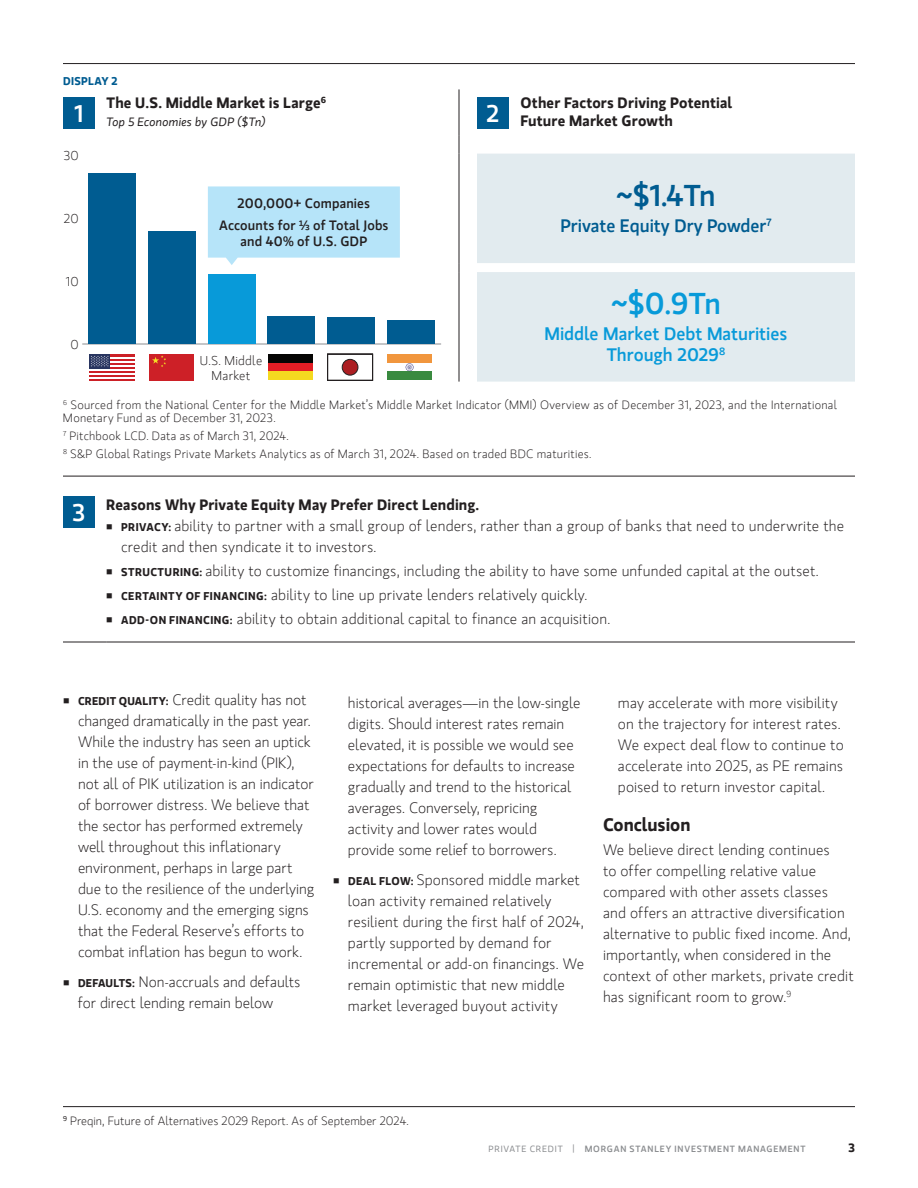
<style>
.page{position:relative;width:918px;height:1188px;background:#fff}
.page>*{position:absolute;margin:0;border:0;box-sizing:border-box;transform-origin:0 0}
.t1{font:500 30px "MS Gloriola II Std";color:#005c91}
.t2{font:500 30px "MS Gloriola II Std";color:#089ad9}
.Number_Small{font:500 24px "MS Gloriola II Std";color:#fff}
.t3{font:500 18px/21px "MS Gloriola II Std";color:#089ad9;text-align:center}
.t4{font:500 18px "MS Gloriola II Std";color:#005c91}
.Body_Head{font:700 18px "MS Gloriola II Std";color:#231f20}
.Body_Light{font:300 15px/21px "MS Gloriola II Std";letter-spacing:.005em;color:#231f20}
.t5{font:700 15px/18px "MS Gloriola II Std";letter-spacing:.01em;color:#231f20}
.t6{font:500 13.5px/22.4px "MS Gloriola II Std";letter-spacing:.015em;color:#231f20;text-align:center}
.t7{font:300 12.75px/15px "MS Gloriola II Std";letter-spacing:.02em;color:#231f20;text-align:center}
.Source{font:300 12px/13.5px "MS Gloriola II Std";letter-spacing:.02em;color:#231f20}
.Footnote___Rule_Above{font:300 12px "MS Gloriola II Std";color:#231f20}
.Description{font:italic 12px "MS Gloriola II Std";letter-spacing:.015em;color:#231f20}
.t8{font:700 12px "MS Gloriola II Std";color:#231f20}
.Display_Number___Rule_Above{font:700 11.25px "MS Gloriola II Std";letter-spacing:.03em;color:#005c91}
.t9{font:500 9px "MS Gloriola II Std";letter-spacing:.09em;color:#8b8d90}
.s1{font-weight:700;font-size:11.25px}
.s2{font-weight:400}
</style>
<div class="page">
<hr style="left:63px;top:63px;width:792px;height:1px;background:#231f20">
<div style="left:477px;top:154px;width:378px;height:228px;background:#e2ebef"></div>
<hr style="left:63px;top:476px;width:387px;height:1px;background:#231f20">
<svg style="left:450px;top:476px;width:27px;height:1px"></svg>
<hr style="left:477px;top:476px;width:378px;height:1px;background:#231f20">
<hr style="left:459px;top:89px;width:1px;height:46px;background:#231f20">
<svg style="left:459px;top:135px;width:1px;height:19px"></svg>
<hr style="left:459px;top:154px;width:1px;height:109px;background:#231f20">
<hr style="left:459px;top:272px;width:1px;height:110px;background:#231f20">
<div style="left:63px;top:98px;width:31px;height:31px;background:#005c91"></div>
<div style="left:477px;top:98px;width:31px;height:31px;background:#005c91"></div>
<hr style="left:83px;top:344px;width:358px;height:1px;background:#8b8d90">
<div style="left:342px;top:359px;width:16px;height:16px;background:#ac1e22;border:1px solid #231f20;border-radius:50%"></div>
<div style="left:328px;top:354px;width:45px;height:26px;border:1px solid #231f20"></div>
<hr style="left:90px;top:378px;width:45px;height:2px;background:#cc2026">
<hr style="left:90px;top:374px;width:45px;height:2px;background:#cc2026">
<hr style="left:90px;top:370px;width:45px;height:2px;background:#cc2026">
<hr style="left:90px;top:366px;width:45px;height:2px;background:#cc2026">
<hr style="left:90px;top:362px;width:45px;height:2px;background:#cc2026">
<hr style="left:90px;top:358px;width:45px;height:2px;background:#cc2026">
<hr style="left:90px;top:354px;width:45px;height:2px;background:#cc2026">
<div style="left:90px;top:354px;width:20px;height:14px;background:#293560"></div>
<svg style="left:91px;top:356px;width:18px;height:11px"></svg>
<div style="left:387px;top:354px;width:45px;height:9px;background:#f1963d"></div>
<div style="left:387px;top:372px;width:45px;height:8px;background:#398a40"></div>
<svg style="left:406px;top:363px;width:8px;height:8px"></svg>
<div style="left:149px;top:354px;width:45px;height:26px;background:#cd2027"></div>
<svg style="left:152px;top:355px;width:14px;height:12px"></svg>
<div style="left:268px;top:354px;width:45px;height:9px;background:#050504"></div>
<div style="left:268px;top:363px;width:45px;height:9px;background:#e21e25"></div>
<div style="left:268px;top:372px;width:45px;height:8px;background:#f4d920"></div>
<div style="left:89px;top:174px;width:47px;height:170px;background:#005c91"></div>
<div style="left:148px;top:232px;width:48px;height:112px;background:#005c91"></div>
<div style="left:208px;top:275px;width:48px;height:69px;background:#089ad9"></div>
<div style="left:268px;top:316px;width:47px;height:28px;background:#005c91"></div>
<div style="left:327px;top:318px;width:48px;height:26px;background:#005c91"></div>
<div style="left:387px;top:321px;width:48px;height:23px;background:#005c91"></div>
<svg style="left:208px;top:186px;width:192px;height:79px;background:#bde6f9"></svg>
<hr style="left:63px;top:642px;width:43px;height:1px;background:#231f20">
<hr style="left:106px;top:642px;width:749px;height:1px;background:#231f20">
<div style="left:63px;top:496px;width:31px;height:32px;background:#005c91"></div>
<hr style="left:63px;top:1106px;width:792px;height:1px;background:#231f20">
<p class="Display_Number___Rule_Above" style="left:63px;top:73px;width:56px">DISPLAY 2</p>
<p class="Number_Small" style="left:74px;top:97px;width:10px">1</p>
<p class="t5" style="left:106px;top:93px;width:221px">The U.S. Middle Market is Large<sup>6</sup></p>
<p class="Description" style="left:106px;top:114px;width:161px">Top 5 Economies by GDP ($Tn)</p>
<p class="Number_Small" style="left:486px;top:97px;width:14px">2</p>
<p class="t5" style="left:520px;top:93px;width:213px">Other Factors Driving Potential<br>Future Market Growth</p>
<p class="t7" style="left:64px;top:147px;width:16px">30</p>
<p class="t7" style="left:64px;top:211px;width:16px">20</p>
<p class="t7" style="left:66px;top:274px;width:14px">10</p>
<p class="t6" style="left:219px;top:191px;width:171px">200,000+ Companies<br>Accounts for ⅓ of Total Jobs</p>
<p class="t6" style="left:241px;top:230px;width:128px">and 40% of U.S. GDP</p>
<p class="t1" style="left:616px;top:175px;width:101px">~$1.4Tn</p>
<p class="t4" style="left:560px;top:213px;width:213px">Private Equity Dry Powder<sup>7</sup></p>
<p class="t2" style="left:611px;top:283px;width:111px">~$0.9Tn</p>
<p class="t3" style="left:545px;top:322px;width:244px">Middle Market Debt Maturities<br>Through 2029<sup>8</sup></p>
<p class="Source" style="left:63px;top:397px;width:776px"><sup>6</sup> Sourced from the National Center for the Middle Market’s Middle Market Indicator (MMI) Overview as of December 31, 2023, and the International<br>Monetary Fund as of December 31, 2023.</p>
<p class="Source" style="left:63px;top:429px;width:227px"><sup>7</sup> Pitchbook LCD. Data as of March 31, 2024.</p>
<p class="Source" style="left:63px;top:447px;width:530px"><sup>8</sup> S&amp;P Global Ratings Private Markets Analytics as of March 31, 2024. Based on traded BDC maturities.</p>
<p class="t7" style="left:71px;top:337px;width:10px">0</p>
<p class="t7" style="left:200px;top:353px;width:64px">U.S. Middle<br>Market</p>
<p class="Number_Small" style="left:72px;top:496px;width:14px">3</p>
<p class="t5" style="left:106px;top:495px;width:374px">Reasons Why Private Equity May Prefer Direct Lending.</p>
<p class="Body_Light" style="left:121px;top:515px;width:725px"><span class="s1">PRIVACY:</span> ability to partner with a small group of lenders, rather than a group of banks that need to underwrite the credit and then syndicate it to investors.</p>
<p class="Body_Light" style="left:121px;top:560px;width:699px"><span class="s1">STRUCTURING:</span> ability to customize financings, including the ability to have some unfunded capital at the outset.</p>
<p class="Body_Light" style="left:121px;top:584px;width:468px"><span class="s1">CERTAINTY OF FINANCING:</span> ability to line up private lenders relatively quickly.</p>
<p class="Body_Light" style="left:121px;top:608px;width:491px"><span class="s1">ADD-ON FINANCING:</span> ability to obtain additional capital to finance an acquisition.</p>
<p class="Body_Light" style="left:78px;top:689px;width:238px"><span class="s1">CREDIT QUALITY:</span> Credit quality has not changed dramatically in the past year.<br>While the industry has seen an uptick in the use of payment-in-kind (PIK), not all of PIK utilization is an indicator of borrower distress. We believe that the sector has performed extremely well throughout this inflationary environment, perhaps in large part due to the resilience of the underlying U.S. economy and the emerging signs that the Federal Reserve’s efforts to combat inflation has begun to work.</p>
<p class="Body_Light" style="left:78px;top:971px;width:224px"><span class="s1">DEFAULTS:</span> Non-accruals and defaults for direct lending remain below</p>
<p class="Body_Light" style="left:348px;top:692px;width:234px">historical averages—in the low-single digits. Should interest rates remain elevated, it is possible we would see expectations for defaults to increase gradually and trend to the historical averages. Conversely, repricing activity and lower rates would provide some relief to borrowers.</p>
<p class="Body_Light" style="left:348px;top:869px;width:238px"><span class="s1">DEAL FLOW:</span> Sponsored middle market loan activity remained relatively resilient during the first half of 2024, partly supported by demand for incremental or add-on financings. We remain optimistic that new middle market leveraged buyout activity</p>
<p class="Body_Light" style="left:618px;top:692px;width:227px">may accelerate with more visibility on the trajectory for interest rates.<br>We expect deal flow to continue to accelerate into 2025, as PE remains poised to return investor capital.</p>
<p class="Body_Head" style="left:603px;top:812px;width:89px">Conclusion</p>
<p class="Body_Light" style="left:603px;top:839px;width:252px">We believe direct lending continues<br>to offer compelling relative value compared with other assets classes and offers an attractive diversification alternative to public fixed income. And, importantly, when considered in the context of other markets, private credit has significant room to grow.<sup>9</sup></p>
<p class="Footnote___Rule_Above" style="left:63px;top:1113px;width:347px"><sup>9</sup> Preqin, Future of Alternatives 2029 Report. As of September 2024.</p>
<p class="t9" style="left:488px;top:1143px;width:319px"><span class="s2">PRIVATE CREDIT |</span> MORGAN STANLEY INVESTMENT MANAGEMENT</p>
<p class="t8" style="left:849px;top:1139px;width:8px">3</p>
</div>
